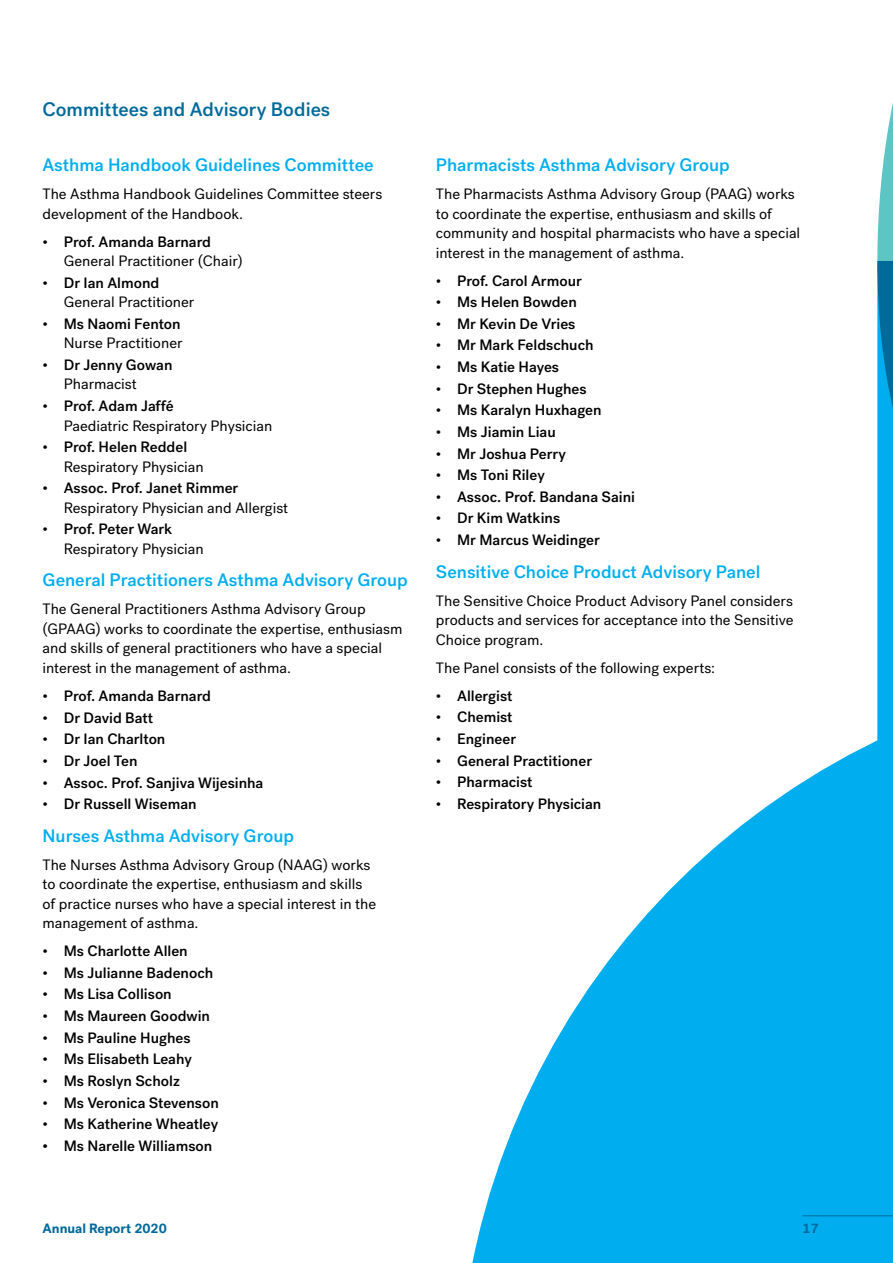
<style>
.page{position:relative;width:893px;height:1263px;background:#fff}
.page>*{position:absolute;margin:0;border:0;box-sizing:border-box;transform-origin:0 0}
.t1{font:500 19.5px "Post Grotesk";color:#006a9b}
.t2{font:500 18px "Post Grotesk";color:#00aeef}
.t3{font:15px/19.5px "Post Grotesk";color:#000}
.t4{font:500 15px/19.5px "Post Grotesk";color:#000}
.t5{font:700 13.5px "Post Grotesk";color:#006a9b}
.s1{font-weight:500}
.s2{font-weight:400}
</style>
<div class="page">
<svg style="left:472px;top:740px;width:421px;height:523px;fill:#00aeef"></svg>
<svg style="left:877px;top:102px;width:16px;height:1113px;background:#22b3e7"></svg>
<hr style="left:803px;top:1215px;width:90px;height:1px;background:#006a9b">
<h1 class="t1" style="left:43px;top:97px;width:289px">Committees and Advisory Bodies</h1>
<p class="t2" style="left:43px;top:154px;width:333px">Asthma Handbook Guidelines Committee</p>
<p class="t3" style="left:43px;top:184px;width:341px">The Asthma Handbook Guidelines Committee steers development of the Handbook.</p>
<p class="t3" style="left:64px;top:232px;width:180px;text-indent:-21px">• <span class="s1">Prof. Amanda Barnard<br></span>General Practitioner (Chair)</p>
<p class="t3" style="left:64px;top:273px;width:132px;text-indent:-21px">• <span class="s1">Dr Ian Almond<br></span>General Practitioner</p>
<p class="t3" style="left:43px;top:314px;width:141px;text-align:right">• <span class="s1">Ms Naomi Fenton<br></span>Nurse Practitioner</p>
<p class="t4" style="left:64px;top:355px;width:110px;text-indent:-21px"><span class="s2">•</span> Dr Jenny Gowan<br><span class="s2">Pharmacist</span></p>
<p class="t3" style="left:64px;top:396px;width:210px;text-indent:-21px">• <span class="s1">Prof. Adam Jaffé<br></span>Paediatric Respiratory Physician</p>
<p class="t3" style="left:64px;top:437px;width:142px;text-indent:-21px">• <span class="s1">Prof. Helen Reddel<br></span>Respiratory Physician</p>
<p class="t3" style="left:64px;top:478px;width:226px;text-indent:-21px">• <span class="s1">Assoc. Prof. Janet Rimmer<br></span>Respiratory Physician and Allergist</p>
<p class="t3" style="left:64px;top:520px;width:142px;text-indent:-21px">• <span class="s1">Prof. Peter Wark<br></span>Respiratory Physician</p>
<p class="t2" style="left:43px;top:569px;width:367px">General Practitioners Asthma Advisory Group</p>
<p class="t3" style="left:43px;top:600px;width:362px">The General Practitioners Asthma Advisory Group (GPAAG) works to coordinate the expertise, enthusiasm and skills of general practitioners who have a special interest in the management of asthma.</p>
<p class="t4" style="left:43px;top:686px;width:170px"><span class="s2">•</span> Prof. Amanda Barnard</p>
<p class="t4" style="left:43px;top:708px;width:112px"><span class="s2">•</span> Dr David Batt</p>
<p class="t4" style="left:43px;top:729px;width:124px"><span class="s2">•</span> Dr Ian Charlton</p>
<p class="t4" style="left:43px;top:751px;width:97px"><span class="s2">•</span> Dr Joel Ten</p>
<p class="t4" style="left:43px;top:773px;width:222px"><span class="s2">•</span> Assoc. Prof. Sanjiva Wijesinha</p>
<p class="t4" style="left:43px;top:794px;width:156px"><span class="s2">•</span> Dr Russell Wiseman</p>
<p class="t2" style="left:43px;top:824px;width:253px">Nurses Asthma Advisory Group</p>
<p class="t3" style="left:43px;top:855px;width:335px">The Nurses Asthma Advisory Group (NAAG) works to coordinate the expertise, enthusiasm and skills of practice nurses who have a special interest in the management of asthma.</p>
<p class="t4" style="left:43px;top:941px;width:147px"><span class="s2">•</span> Ms Charlotte Allen</p>
<p class="t4" style="left:43px;top:963px;width:172px"><span class="s2">•</span> Ms Julianne Badenoch</p>
<p class="t4" style="left:43px;top:984px;width:131px"><span class="s2">•</span> Ms Lisa Collison</p>
<p class="t4" style="left:43px;top:1006px;width:169px"><span class="s2">•</span> Ms Maureen Goodwin</p>
<p class="t4" style="left:43px;top:1028px;width:149px"><span class="s2">•</span> Ms Pauline Hughes</p>
<p class="t4" style="left:43px;top:1049px;width:151px"><span class="s2">•</span> Ms Elisabeth Leahy</p>
<p class="t4" style="left:43px;top:1071px;width:139px"><span class="s2">•</span> Ms Roslyn Scholz</p>
<p class="t4" style="left:43px;top:1093px;width:178px"><span class="s2">•</span> Ms Veronica Stevenson</p>
<p class="t4" style="left:43px;top:1114px;width:177px"><span class="s2">•</span> Ms Katherine Wheatley</p>
<p class="t4" style="left:43px;top:1136px;width:171px">• Ms Narelle Williamson</p>
<p class="t2" style="left:436px;top:154px;width:295px">Pharmacists Asthma Advisory Group</p>
<p class="t3" style="left:436px;top:184px;width:366px">The Pharmacists Asthma Advisory Group (PAAG) works to coordinate the expertise, enthusiasm and skills of community and hospital pharmacists who have a special interest in the management of asthma.</p>
<p class="t4" style="left:436px;top:271px;width:147px"><span class="s2">•</span> Prof. Carol Armour</p>
<p class="t4" style="left:436px;top:292px;width:143px"><span class="s2">•</span> Ms Helen Bowden</p>
<p class="t4" style="left:436px;top:314px;width:141px"><span class="s2">•</span> Mr Kevin De Vries</p>
<p class="t4" style="left:436px;top:335px;width:159px"><span class="s2">•</span> Mr Mark Feldschuch</p>
<p class="t4" style="left:436px;top:357px;width:125px"><span class="s2">•</span> Ms Katie Hayes</p>
<p class="t4" style="left:436px;top:379px;width:152px"><span class="s2">•</span> Dr Stephen Hughes</p>
<p class="t4" style="left:436px;top:400px;width:167px"><span class="s2">•</span> Ms Karalyn Huxhagen</p>
<p class="t4" style="left:436px;top:422px;width:121px"><span class="s2">•</span> Ms Jiamin Liau</p>
<p class="t4" style="left:436px;top:444px;width:132px"><span class="s2">•</span> Mr Joshua Perry</p>
<p class="t4" style="left:436px;top:465px;width:110px"><span class="s2">•</span> Ms Toni Riley</p>
<p class="t4" style="left:436px;top:487px;width:201px"><span class="s2">•</span> Assoc. Prof. Bandana Saini</p>
<p class="t4" style="left:436px;top:509px;width:126px"><span class="s2">•</span> Dr Kim Watkins</p>
<p class="t4" style="left:436px;top:530px;width:165px"><span class="s2">•</span> Mr Marcus Weidinger</p>
<p class="t2" style="left:436px;top:560px;width:326px">Sensitive Choice Product Advisory Panel</p>
<p class="t3" style="left:436px;top:591px;width:359px;text-align:justify">The Sensitive Choice Product Advisory Panel considers products and services for acceptance into the Sensitive Choice program.</p>
<p class="t3" style="left:436px;top:658px;width:281px">The Panel consists of the following experts:</p>
<p class="t4" style="left:436px;top:686px;width:78px"><span class="s2">•</span> Allergist</p>
<p class="t4" style="left:436px;top:707px;width:78px"><span class="s2">•</span> Chemist</p>
<p class="t4" style="left:436px;top:729px;width:82px"><span class="s2">•</span> Engineer</p>
<p class="t4" style="left:436px;top:751px;width:158px"><span class="s2">•</span> General Practitioner</p>
<p class="t4" style="left:436px;top:772px;width:98px"><span class="s2">•</span> Pharmacist</p>
<p class="t4" style="left:436px;top:794px;width:167px"><span class="s2">•</span> Respiratory Physician</p>
<p class="t5" style="left:43px;top:1220px;width:126px">Annual Report 2020</p>
<p class="t5" style="left:803px;top:1220px;width:18px">17</p>
</div>
